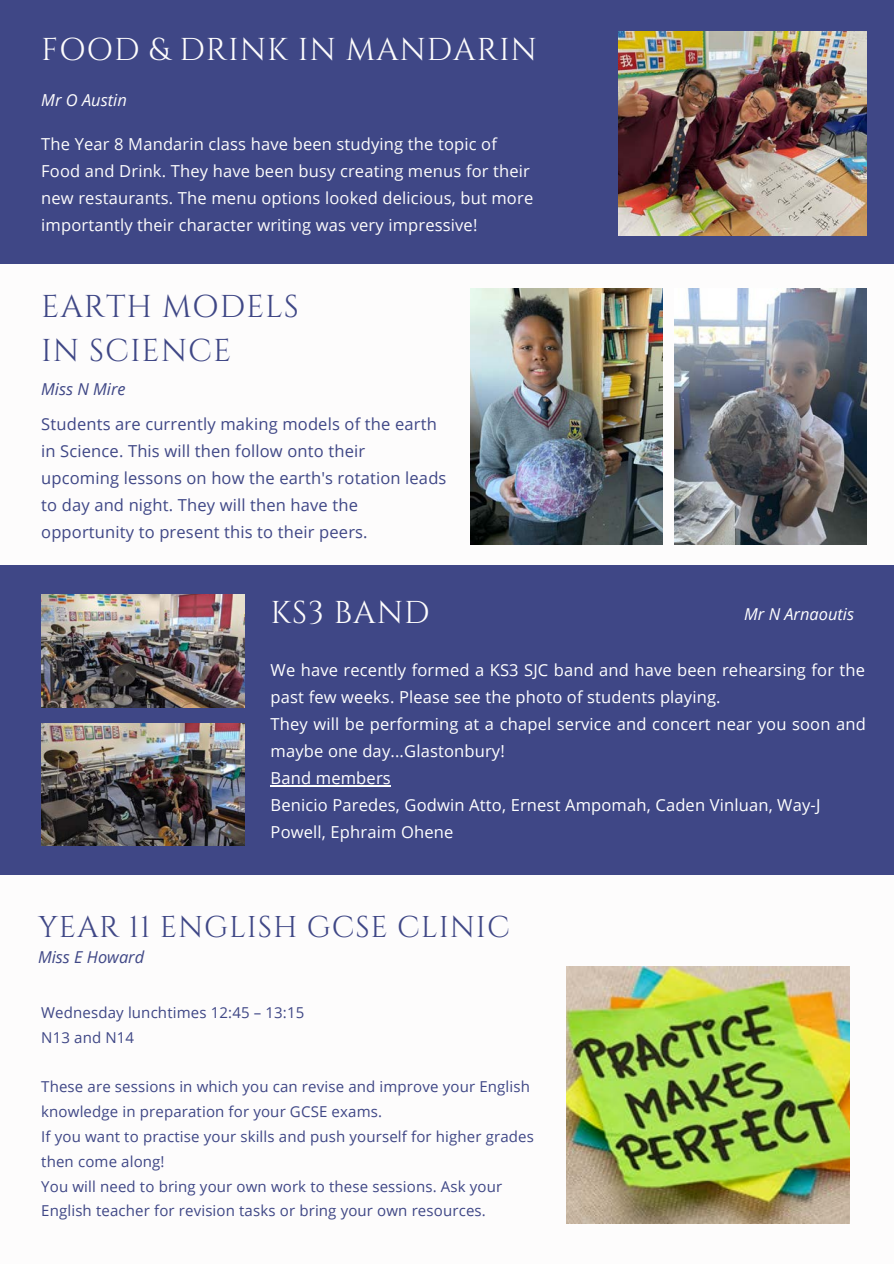
<style>
.page{position:relative;width:894px;height:1264px;background:#fff}
.page>*{position:absolute;margin:0;border:0;box-sizing:border-box;transform-origin:0 0}
.t1{font:31.5px "Cinzel";letter-spacing:.03em;color:#fdfcfc}
.t2{font:31.5px "Cinzel";letter-spacing:.03em;color:#3f4786}
.t3{font:30px "Cinzel";letter-spacing:.03em;color:#3f4786}
.t4{font:16.5px/27px "Open Sans";letter-spacing:.01em;color:#fff}
.t5{font:16.5px/27px "Open Sans";letter-spacing:.01em;color:#fdfcfc}
.t6{font:16.5px/27px "Open Sans";letter-spacing:.01em;color:#3f4786}
.t7{font:italic 16.5px "Open Sans";color:#fdfcfc}
.t8{font:italic 16.35px "Open Sans";color:#3f4786}
.t9{font:italic 16.35px "Open Sans";color:#fff}
.t10{font:15px/24.8px "Open Sans";letter-spacing:.01em;color:#3f4786}
</style>
<div class="page">
<div style="left:0;top:0;width:893px;height:1263px;background:#3f4786"></div>
<div style="left:0;top:264px;width:893px;height:301px;background:#fdfcfc"></div>
<img style="left:618px;top:32px;width:248px;height:203px">
<img style="left:41px;top:594px;width:203px;height:113px">
<div style="left:0;top:875px;width:893px;height:388px;background:#fdfcfc"></div>
<img style="left:566px;top:966px;width:282px;height:256px">
<img style="left:470px;top:288px;width:192px;height:256px">
<img style="left:674px;top:288px;width:192px;height:256px">
<img style="left:41px;top:723px;width:203px;height:122px">
<hr style="left:270px;top:785px;width:121px;height:1px;background:#fff">
<p class="t1" style="left:41px;top:29px;width:497px">FOOD &amp; DRINK IN MANDARIN</p>
<p class="t7" style="left:41px;top:88px;width:87px">Mr O Austin</p>
<p class="t5" style="left:41px;top:130px;width:493px">The Year 8 Mandarin class have been studying the topic of Food and Drink. They have been busy creating menus for their new restaurants. The menu options looked delicious, but more importantly their character writing was very impressive!</p>
<p class="t2" style="left:41px;top:286px;width:259px">EARTH MODELS</p>
<p class="t2" style="left:41px;top:330px;width:192px">IN SCIENCE</p>
<p class="t8" style="left:41px;top:377px;width:86px">Miss N Mire</p>
<p class="t6" style="left:41px;top:410px;width:406px">Students are currently making models of the earth in Science. This will then follow onto their upcoming lessons on how the earth's rotation leads to day and night. They will then have the opportunity to present this to their peers.</p>
<p class="t1" style="left:270px;top:592px;width:160px">KS3 BAND</p>
<p class="t4" style="left:270px;top:655px;width:596px">We have recently formed a KS3 SJC band and have been rehearsing for the past few weeks. Please see the photo of students playing.</p>
<p class="t4" style="left:270px;top:709px;width:596px">They will be performing at a chapel service and concert near you soon and maybe one day...Glastonbury!</p>
<p class="t4" style="left:270px;top:764px;width:122px">Band members</p>
<p class="t4" style="left:270px;top:791px;width:551px">Benicio Paredes, Godwin Atto, Ernest Ampomah, Caden Vinluan, Way-J<br>Powell, Ephraim Ohene</p>
<p class="t9" style="left:744px;top:602px;width:111px">Mr N Arnaoutis</p>
<p class="t3" style="left:38px;top:908px;width:473px">YEAR 11 ENGLISH GCSE CLINIC</p>
<p class="t8" style="left:38px;top:945px;width:108px">Miss E Howard</p>
<p class="t10" style="left:41px;top:999px;width:264px">Wednesday lunchtimes 12:45 – 13:15</p>
<p class="t10" style="left:41px;top:1024px;width:94px">N13 and N14</p>
<p class="t10" style="left:41px;top:1074px;width:490px">These are sessions in which you can revise and improve your English knowledge in preparation for your GCSE exams.</p>
<p class="t10" style="left:41px;top:1123px;width:494px">If you want to practise your skills and push yourself for higher grades then come along!</p>
<p class="t10" style="left:41px;top:1173px;width:462px">You will need to bring your own work to these sessions. Ask your<br>English teacher for revision tasks or bring your own resources.</p>
</div>
